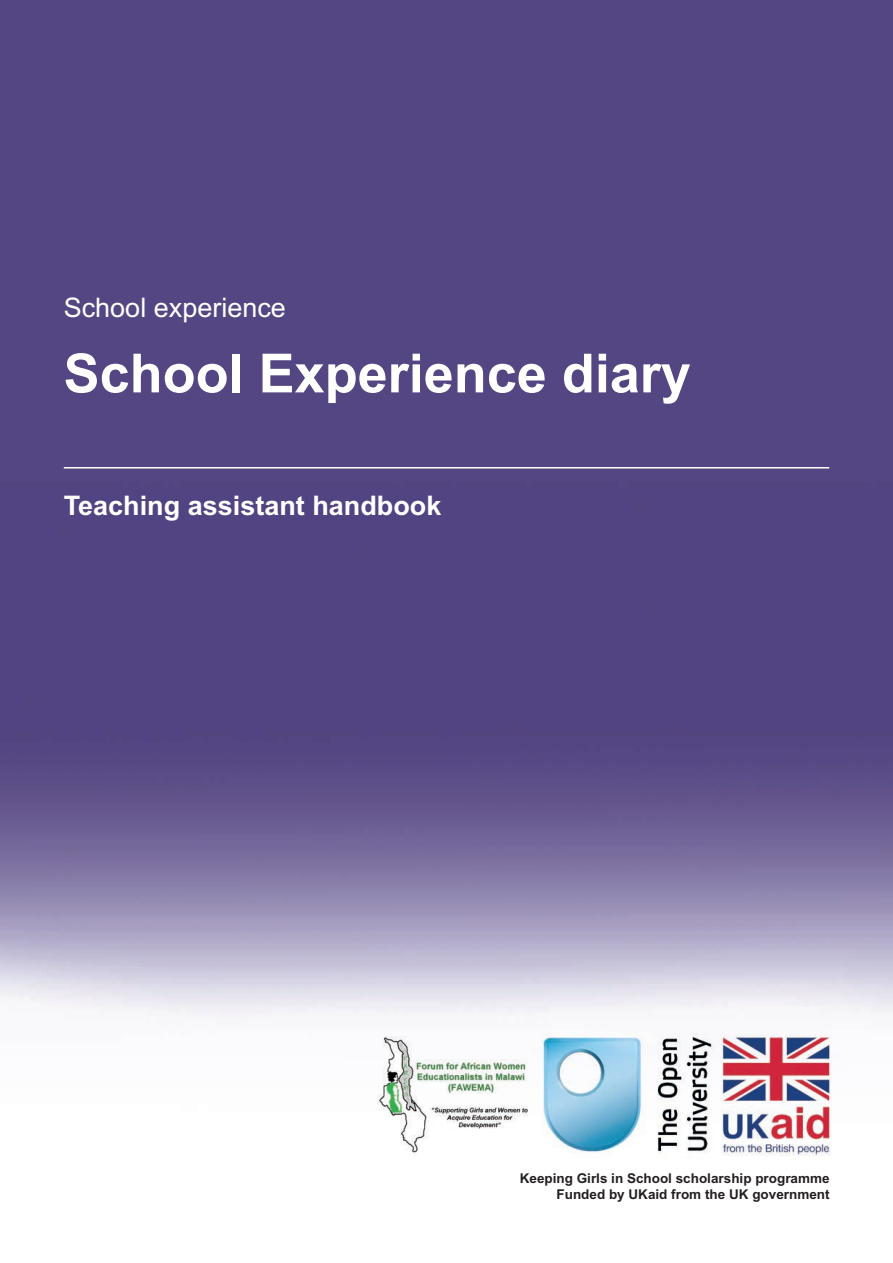
<style>
.page{position:relative;width:893px;height:1263px;background:#fff}
.page>*{position:absolute;margin:0;border:0;box-sizing:border-box;transform-origin:0 0}
.t1{font:700 54px "Arial";color:#fff}
.t2{font:700 27px "Arial";color:#fff}
.t3{font:27px "Arial";color:#fff}
.t4{font:700 13.5px/16.5px "Arial";color:#231f20;text-align:right}
</style>
<div class="page">
<img style="left:0;top:0;width:893px;height:1156px">
<img style="left:542px;top:1032px;width:171px;height:124px">
<img style="left:377px;top:1036px;width:152px;height:119px">
<img style="left:722px;top:1034px;width:110px;height:121px">
<hr style="left:64px;top:467px;width:765px;height:1px;background:#fff">
<h2 class="t3" style="left:64px;top:292px;width:224px">School experience</h2>
<h1 class="t1" style="left:64px;top:337px;width:629px">School Experience diary</h1>
<h2 class="t2" style="left:64px;top:490px;width:379px">Teaching assistant handbook</h2>
<p class="t4" style="left:520px;top:1170px;width:311px">Keeping Girls in School scholarship programme<br>Funded by UKaid from the UK government</p>
</div>
